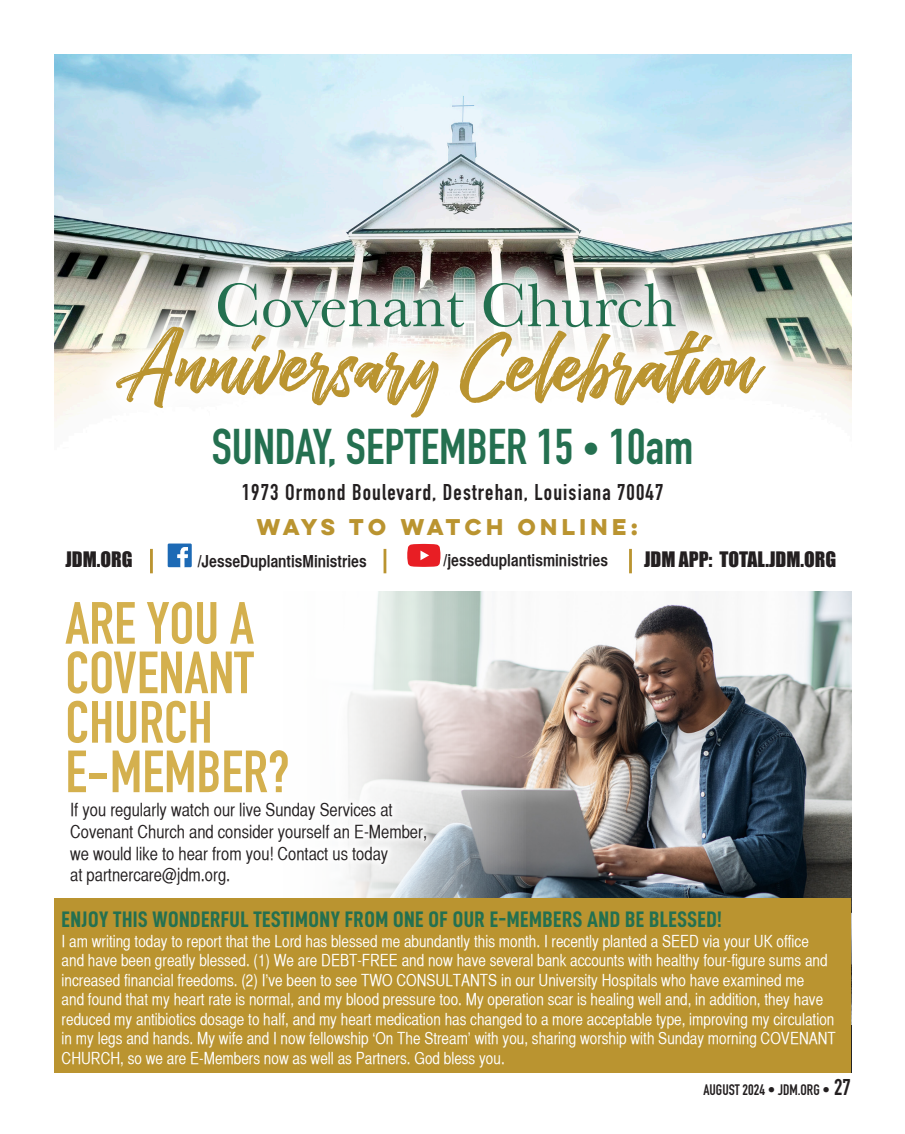
<style>
.page{position:relative;width:905px;height:1134px;background:#fff}
.page>*{position:absolute;margin:0;border:0;box-sizing:border-box;transform-origin:0 0}
.t1{font:91.2px "The Historia Demo";color:#ba9430}
.t2{font:64.2px "Baskerville";color:#247050}
.t3{font:700 58.5px "DIN Condensed";color:#d4b04e}
.t4{font:700 49.5px "DIN Condensed";color:#247050}
.t5{font:22.5px "D DIN Condensed Bold";letter-spacing:.02em;color:#247050}
.t6{font:700 22.5px "DIN Condensed";letter-spacing:.05em;color:#231f20}
.t7{font:700 20.4px "Lulo Clean W01 One";letter-spacing:-.01em;color:#ba9430}
.t8{font:19.65px "Impact";color:#231f20}
.t9{font:18px "Helvetica CY Plain";color:#231f20}
.t10{font:16.65px "Helvetica CY Bold";color:#231f20}
.t11{font:16.5px/19.5px "Helvetica CY Plain";color:#fff}
.t12{font:700 15px "DIN Condensed";color:#231f20}
.s1{font-size:34.5px}
.s2{font-size:22.5px}
</style>
<div class="page">
<img style="left:54px;top:54px;width:797px;height:373px">
<div style="left:88px;top:254px;width:705px;height:192px;background:#fff;opacity:.89"></div>
<img style="left:526px;top:592px;width:325px;height:306px">
<div style="left:54px;top:898px;width:797px;height:174px;background:#ba9430"></div>
<svg style="left:347px;top:592px;width:179px;height:306px"></svg>
<svg style="left:168px;top:544px;width:24px;height:23px"></svg>
<svg style="left:407px;top:544px;width:33px;height:23px"></svg>
<hr style="left:150px;top:549px;width:3px;height:24px;background:#ba9430">
<hr style="left:383px;top:549px;width:3px;height:24px;background:#ba9430">
<hr style="left:629px;top:549px;width:3px;height:24px;background:#ba9430">
<div style="left:62px;top:795px;width:371px;height:98px;background:#fff"></div>
<h2 class="t2" style="left:215px;top:264px;width:463px">Covenant Church</h2>
<h1 class="t1" style="left:133px;top:326px;width:628px">Anniversary Celebration</h1>
<p class="t4" style="left:212px;top:413px;width:483px">SUNDAY, SEPTEMBER 15 <span class="s1">•</span> 10am</p>
<p class="t6" style="left:242px;top:477px;width:423px">1973 Ormond Boulevard, Destrehan, Louisiana 70047</p>
<p class="t7" style="left:257px;top:513px;width:387px">WAYS TO WATCH ONLINE:</p>
<p class="t8" style="left:65px;top:544px;width:69px">JDM.ORG</p>
<p class="t10" style="left:198px;top:551px;width:170px">/JesseDuplantisMinistries</p>
<p class="t10" style="left:443px;top:550px;width:166px">/jesseduplantisministries</p>
<p class="t8" style="left:644px;top:544px;width:194px">JDM APP: TOTAL.JDM.ORG</p>
<p class="t3" style="left:65px;top:584px;width:190px">ARE YOU A</p>
<p class="t3" style="left:65px;top:633px;width:190px">COVENANT</p>
<p class="t3" style="left:65px;top:683px;width:149px">CHURCH</p>
<p class="t3" style="left:65px;top:732px;width:226px">E-MEMBER?</p>
<p class="t9" style="left:70px;top:800px;width:324px">If you regularly watch our live Sunday Services at</p>
<p class="t9" style="left:70px;top:821px;width:358px">Covenant Church and consider yourself an E-Member,</p>
<p class="t9" style="left:70px;top:843px;width:320px">we would like to hear from you! Contact us today</p>
<p class="t9" style="left:70px;top:865px;width:162px">at partnercare@jdm.org.</p>
<p class="t5" style="left:62px;top:907px;width:661px">ENJOY THIS WONDERFUL TESTIMONY FROM ONE OF OUR E-MEMBERS AND BE BLESSED!</p>
<p class="t11" style="left:62px;top:931px;width:775px">I am writing today to report that the Lord has blessed me abundantly this month. I recently planted a SEED via your UK office<br>and have been greatly blessed. (1) We are DEBT-FREE and now have several bank accounts with healthy four-figure sums and increased financial freedoms. (2) I’ve been to see TWO CONSULTANTS in our University Hospitals who have examined me<br>and found that my heart rate is normal, and my blood pressure too. My operation scar is healing well and, in addition, they have reduced my antibiotics dosage to half, and my heart medication has changed to a more acceptable type, improving my circulation in my legs and hands. My wife and I now fellowship ‘On The Stream’ with you, sharing worship with Sunday morning COVENANT CHURCH, so we are E-Members now as well as Partners. God bless you.</p>
<p class="t12" style="left:703px;top:1079px;width:149px">AUGUST 2024 • JDM.ORG • <span class="s2">27</span></p>
</div>
